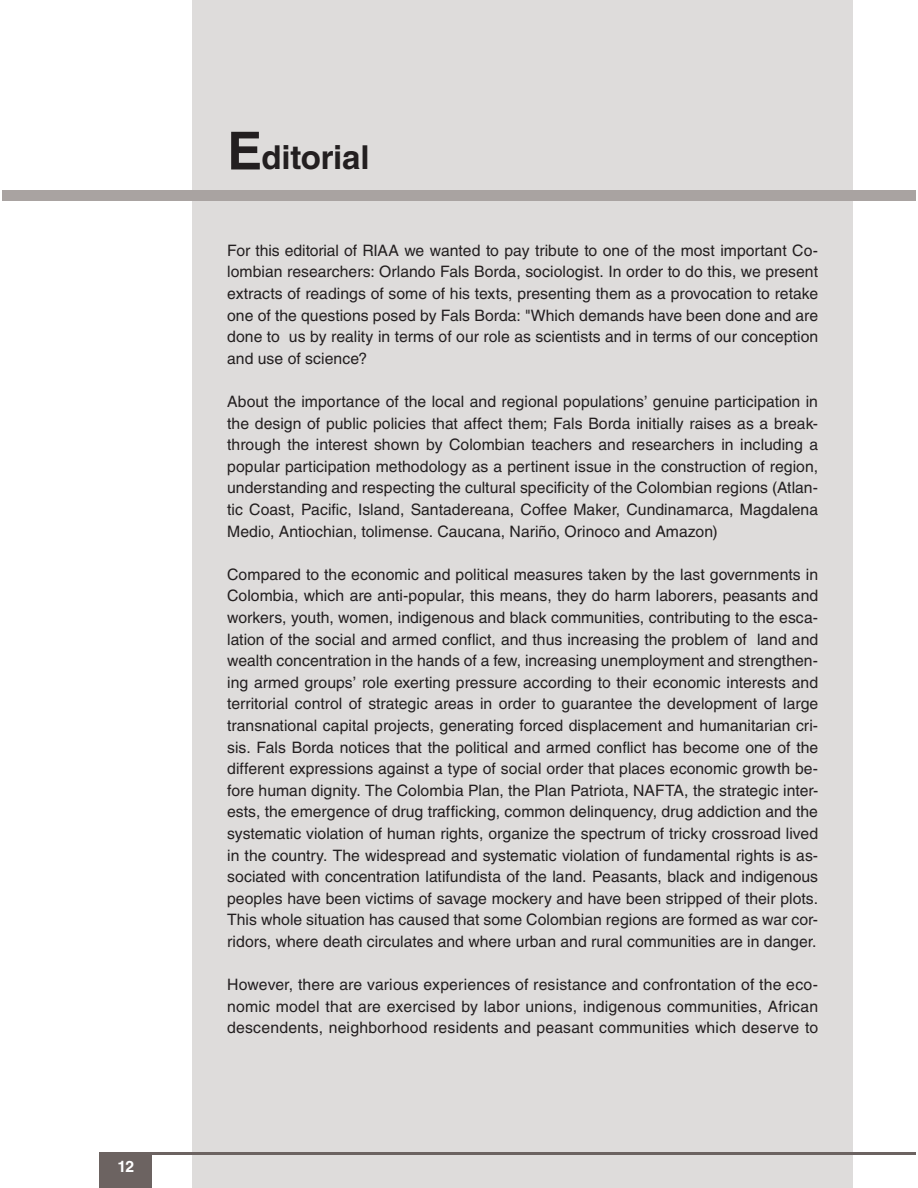
<style>
.page{position:relative;width:918px;height:1188px;background:#fff}
.page>*{position:absolute;margin:0;border:0;box-sizing:border-box;transform-origin:0 0}
.t1{font:700 33px "Helvetica LT Std";letter-spacing:-.01em;color:#231f20}
.t2{font:15.75px/21.6px "Helvetica LT Std";color:#231f20;text-align:justify}
.t3{font:700 15.75px "Helvetica LT Std";color:#fff}
.s1{font-size:52.5px}
</style>
<div class="page">
<div style="left:192px;top:0;width:661px;height:1188px;background:#dedcdb"></div>
<div style="left:2px;top:190px;width:816px;height:11px;background:#a9a3a1"></div>
<div style="left:818px;top:190px;width:98px;height:11px;background:#a9a3a1"></div>
<div style="left:100px;top:1153px;width:52px;height:35px;background:#6c6361"></div>
<hr style="left:100px;top:1153px;width:816px;height:2px;background:#6c6361">
<p class="t3" style="left:117px;top:1157px;width:18px">12</p>
<h1 class="t1" style="left:227px;top:139px;width:144px"><span class="s1">E</span>ditorial</h1>
<p class="t2" style="left:227px;top:241px;width:593px">For this editorial of RIAA we wanted to pay tribute to one of the most important Co&shy;lombian researchers: Orlando Fals Borda, sociologist. In order to do this, we present extracts of readings of some of his texts, presenting them as a provocation to retake one of the questions posed by Fals Borda: "Which demands have been done and are done to us by reality in terms of our role as scientists and in terms of our conception and use of science?</p>
<p class="t2" style="left:227px;top:392px;width:593px">About the importance of the local and regional populations’ genuine participation in the design of public policies that affect them; Fals Borda initially raises as a break&shy;through the interest shown by Colombian teachers and researchers in including a popular participation methodology as a pertinent issue in the construction of region, understanding and respecting the cultural specificity of the Colombian regions (Atlan&shy;tic Coast, Pacific, Island, Santadereana, Coffee Maker, Cundinamarca, Magdalena Medio, Antiochian, tolimense. Caucana, Nariño, Orinoco and Amazon)</p>
<p class="t2" style="left:227px;top:565px;width:593px">Compared to the economic and political measures taken by the last governments in Colombia, which are anti-popular, this means, they do harm laborers, peasants and workers, youth, women, indigenous and black communities, contributing to the esca&shy;lation of the social and armed conflict, and thus increasing the problem of land and wealth concentration in the hands of a few, increasing unemployment and strengthen&shy;ing armed groups’ role exerting pressure according to their economic interests and territorial control of strategic areas in order to guarantee the development of large transnational capital projects, generating forced displacement and humanitarian cri&shy;sis. Fals Borda notices that the political and armed conflict has become one of the different expressions against a type of social order that places economic growth be&shy;fore human dignity. The Colombia Plan, the Plan Patriota, NAFTA, the strategic inter&shy;ests, the emergence of drug trafficking, common delinquency, drug addiction and the systematic violation of human rights, organize the spectrum of tricky crossroad lived in the country. The widespread and systematic violation of fundamental rights is as&shy;sociated with concentration latifundista of the land. Peasants, black and indigenous peoples have been victims of savage mockery and have been stripped of their plots.<br>This whole situation has caused that some Colombian regions are formed as war cor&shy;ridors, where death circulates and where urban and rural communities are in danger.</p>
<p class="t2" style="left:227px;top:975px;width:593px">However, there are various experiences of resistance and confrontation of the eco&shy;nomic model that are exercised by labor unions, indigenous communities, African descendents, neighborhood residents and peasant communities which deserve to</p>
</div>
